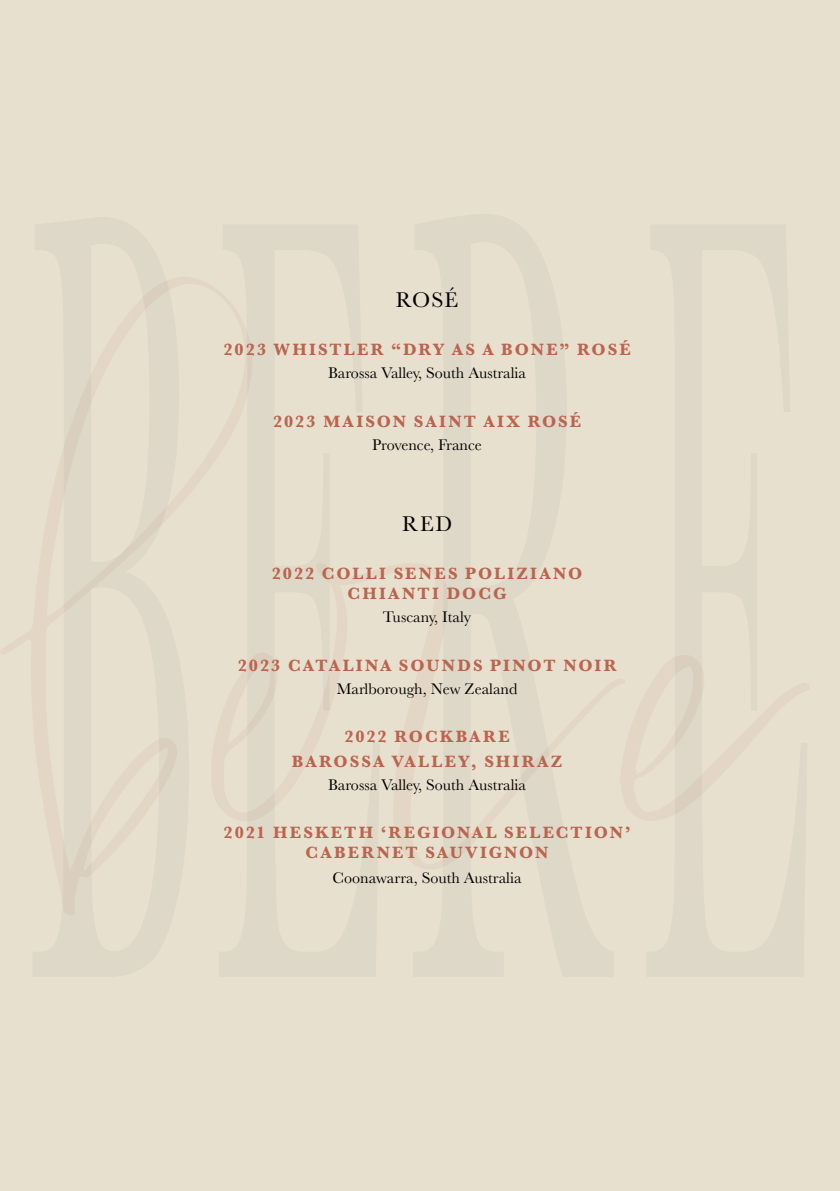
<style>
.page{position:relative;width:840px;height:1191px;background:#fff}
.page>*{position:absolute;margin:0;border:0;box-sizing:border-box;transform-origin:0 0}
.t1{font:22px "Baskerville";letter-spacing:.055em;color:#000}
.t2{font:700 17px/20px "Baskerville";letter-spacing:.12em;color:#bb644f;text-align:center}
.t3{font:16px "Baskerville";color:#000}
</style>
<div class="page">
<div style="left:0;top:0;width:839px;height:1191px;background:#e8e0cf"></div>
<svg style="left:62px;top:281px;width:641px;height:634px"></svg>
<p class="t1" style="left:396px;top:286px;width:64px">ROSÉ</p>
<p class="t2" style="left:223px;top:340px;width:408px">2023 WHISTLER “DRY AS A BONE” ROSÉ</p>
<p class="t3" style="left:328px;top:363px;width:199px">Barossa Valley, South Australia</p>
<p class="t2" style="left:273px;top:411px;width:309px">2023 MAISON SAINT AIX ROSÉ</p>
<p class="t3" style="left:372px;top:435px;width:111px">Provence, France</p>
<p class="t1" style="left:402px;top:509px;width:52px">RED</p>
<p class="t2" style="left:271px;top:564px;width:312px">2022 COLLI SENES POLIZIANO<br>CHIANTI DOCG</p>
<p class="t3" style="left:383px;top:607px;width:90px">Tuscany, Italy</p>
<p class="t2" style="left:237px;top:655px;width:380px">2023 CATALINA SOUNDS PINOT NOIR</p>
<p class="t3" style="left:336px;top:678px;width:182px">Marlborough, New Zealand</p>
<p class="t2" style="left:291px;top:725px;width:272px;line-height:24.2px">2022 ROCKBARE<br>BAROSSA VALLEY, SHIRAZ</p>
<p class="t3" style="left:328px;top:774px;width:199px">Barossa Valley, South Australia</p>
<p class="t2" style="left:223px;top:823px;width:408px">2021 HESKETH ‘REGIONAL SELECTION’<br>CABERNET SAUVIGNON</p>
<p class="t3" style="left:332px;top:867px;width:190px">Coonawarra, South Australia</p>
</div>
